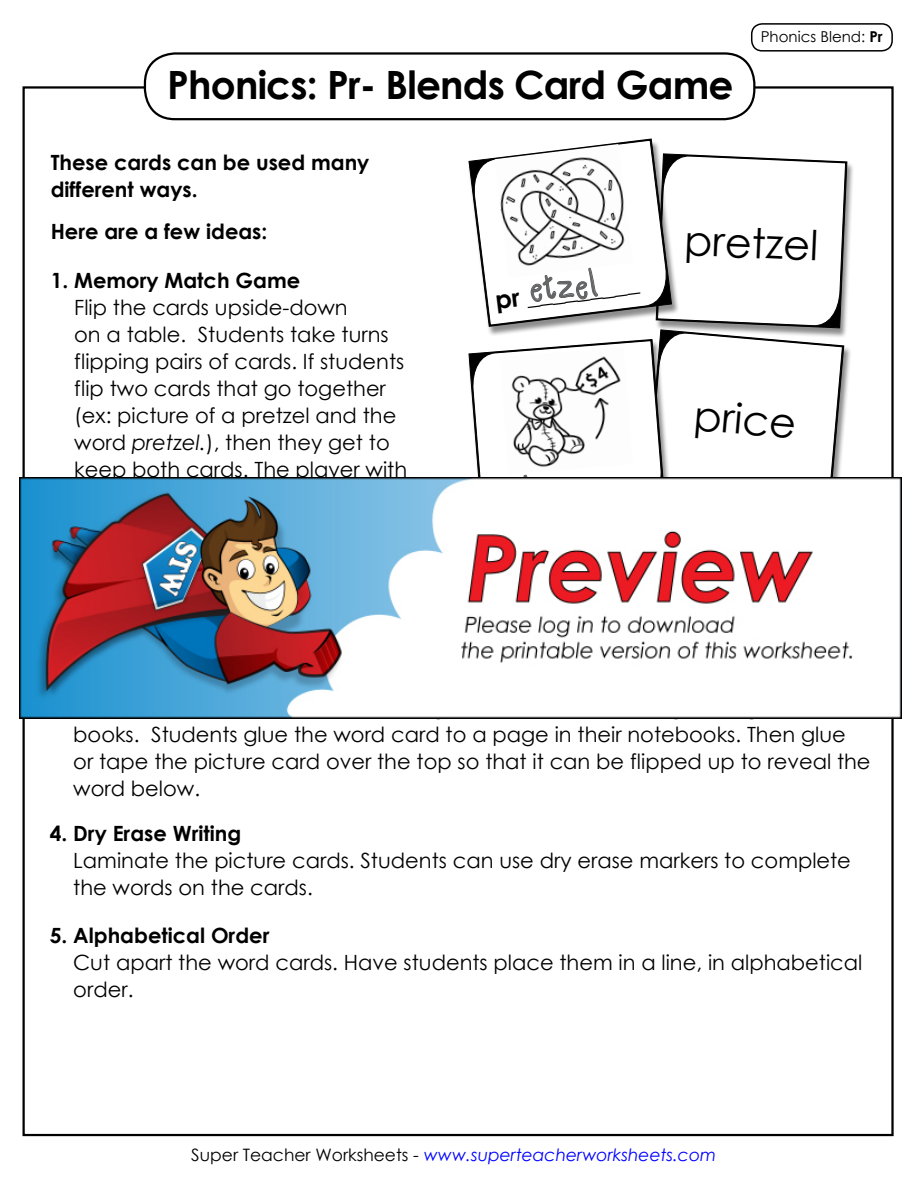
<style>
.page{position:relative;width:918px;height:1188px;background:#fff}
.page>*{position:absolute;margin:0;border:0;box-sizing:border-box;transform-origin:0 0}
.t1{font:41.4px "Century Gothic 2";color:#000}
.t2{font:700 39px "Century Gothic 2";letter-spacing:-.02em;color:#000}
.t3{font:34.65px "Abc Kids";color:#636466}
.t4{font:700 25.05px "Century Gothic 2";color:#000}
.t5{font:21px/27px "Century Gothic 2";color:#000}
.t6{font:700 21px/27px "Century Gothic 2";color:#000}
.t7{font:italic 17.1px "Century Gothic 2";color:#00f}
.t8{font:15px "Century Gothic 2";color:#000}
.s1{font-weight:700}
.s2{font-style:italic}
.s3{font-style:normal;color:#000}
</style>
<div class="page">
<div style="left:144px;top:52px;width:611px;height:68px;border:2px solid #000;border-radius:30px"></div>
<div style="left:751px;top:23px;width:142px;height:29px;border:2px solid #000;border-radius:10px"></div>
<div style="left:655px;top:155px;width:200px;height:183px;background:#000;opacity:.45"></div>
<svg style="left:468px;top:138px;width:380px;height:339px"></svg>
<img style="left:20px;top:477px;width:881px;height:241px">
<h2 class="t2" style="left:167px;top:56px;width:568px">Phonics: Pr- Blends Card Game</h2>
<p class="t8" style="left:761px;top:26px;width:123px">Phonics Blend: <span class="s1">Pr</span></p>
<p class="t6" style="left:51px;top:148px;width:320px">These cards can be used many different ways.</p>
<p class="t6" style="left:51px;top:217px;width:218px">Here are a few ideas:</p>
<p class="t6" style="left:51px;top:265px;width:251px">1. Memory Match Game</p>
<p class="t5" style="left:74px;top:293px;width:334px">Flip the cards upside-down<br>on a table. Students take turns flipping pairs of cards. If students flip two cards that go together (ex: picture of a pretzel and the word <span class="s2">pretzel.</span>), then they get to keep both cards. The player with</p>
<h3 class="t3" style="left:528px;top:269px;width:70px;rotate:-3deg">etzel</h3>
<p class="t4" style="left:493px;top:281px;width:146px;rotate:-7deg">pr _________</p>
<h1 class="t1" style="left:685px;top:212px;width:136px;rotate:2deg">pretzel</h1>
<h1 class="t1" style="left:697px;top:386px;width:104px;rotate:5deg">price</h1>
<p class="t5" style="left:73px;top:721px;width:799px">books. Students glue the word card to a page in their notebooks. Then glue or tape the picture card over the top so that it can be flipped up to reveal the word below.</p>
<p class="t6" style="left:50px;top:819px;width:193px">4. Dry Erase Writing</p>
<p class="t5" style="left:73px;top:847px;width:779px">Laminate the picture cards. Students can use dry erase markers to complete the words on the cards.</p>
<p class="t6" style="left:50px;top:921px;width:221px">5. Alphabetical Order</p>
<p class="t5" style="left:73px;top:949px;width:791px">Cut apart the word cards. Have students place them in a line, in alphabetical order.</p>
<p class="t7" style="left:191px;top:1143px;width:526px"><span class="s3">Super Teacher Worksheets -</span> www.superteacherworksheets.com</p>
</div>
